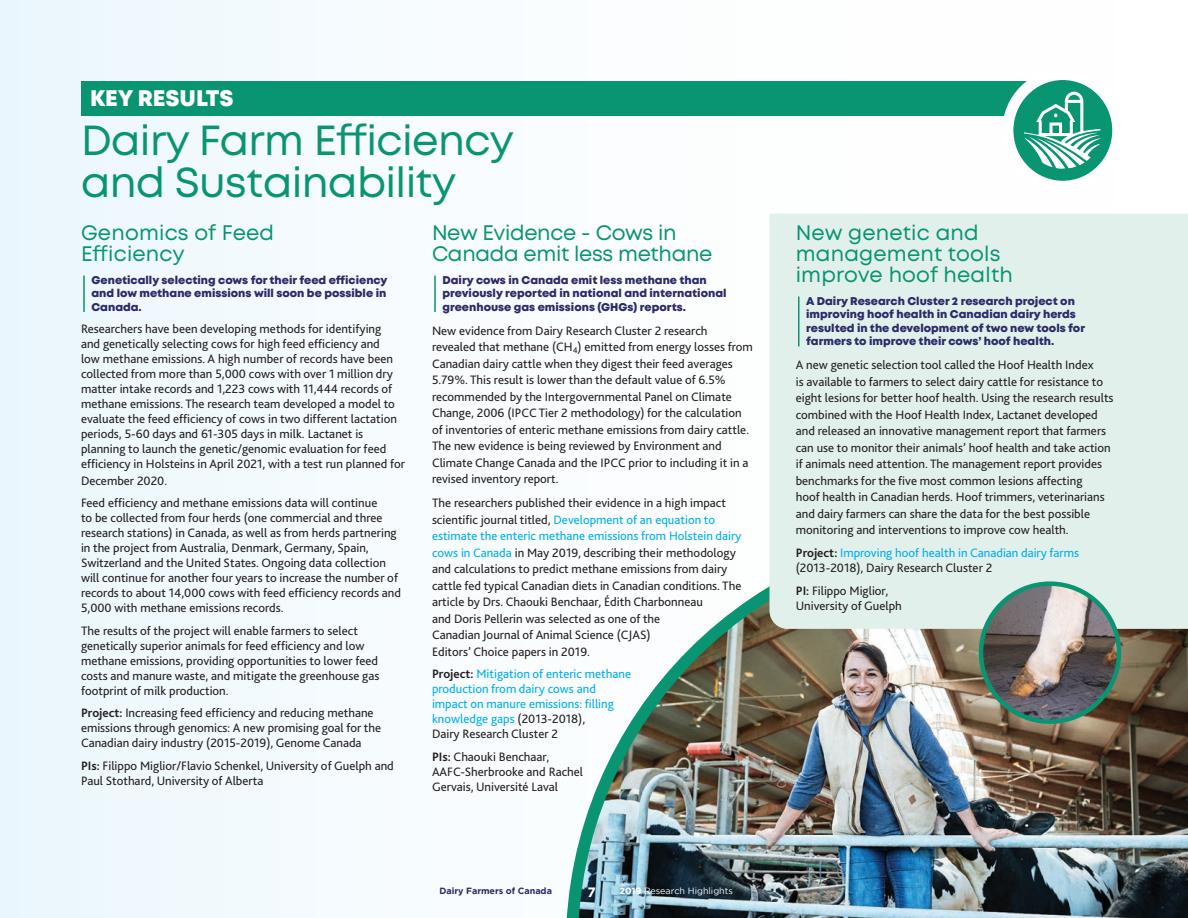
<style>
.page{position:relative;width:1188px;height:918px;background:#f6fbfe}
.page>*{position:absolute;margin:0;border:0;box-sizing:border-box;transform-origin:0 0}
.Titre_recherche{font:42px/42px "Mont";letter-spacing:-.015em;color:#099472}
.Titre_2_texte{font:800 22.5px "Mont";letter-spacing:-.005em;color:#fff}
.Titre_4_texte{font:21px/21px "Mont";letter-spacing:.005em;color:#099472}
.Titre_4_texte-2{font:21px/21px "Mont";letter-spacing:-.015em;color:#099472}
.t1{font:700 13.5px "Gotham";color:#fff}
.texte{font:12.75px/16.5px "Bliss 2";color:#231f20}
.texte-2{font:12.75px/15px "Bliss 2";color:#00aeef}
.pres_ket_result{font:800 11.25px/13.5px "Mont";color:#2d2b6a}
.t2{font:9px "Gotham";color:#fff}
.t3{font:700 9px "Gotham";letter-spacing:-.005em;color:#2d2b6a}
.s1{font-weight:700}
.s2{color:#00aeef}
.s3{font-weight:700;color:#231f20}
.s4{color:#231f20}
</style>
<div class="page">
<div style="left:81px;top:81px;width:984px;height:34px;background:#099472"></div>
<img style="left:566px;top:586px;width:622px;height:332px">
<hr style="left:83px;top:276px;width:2px;height:36px;background:#099472">
<hr style="left:434px;top:276px;width:2px;height:36px;background:#099472">
<div style="left:770px;top:214px;width:418px;height:415px;background:#e2f0eb"></div>
<hr style="left:798px;top:297px;width:2px;height:49px;background:#099472">
<img style="left:981px;top:584px;width:138px;height:138px;border-radius:69px">
<div style="left:979px;top:581px;width:142px;height:143px;border:4px solid #099472;border-radius:50%"></div>
<svg style="left:1002px;top:69px;width:121px;height:123px;fill:#fff"></svg>
<svg style="left:1024px;top:90px;width:79px;height:79px"></svg>
<p class="Titre_2_texte" style="left:90px;top:84px;width:145px">KEY RESULTS</p>
<p class="Titre_recherche" style="left:81px;top:120px;width:435px">Dairy Farm Efficiency and Sustainability</p>
<p class="Titre_4_texte" style="left:81px;top:223px;width:195px">Genomics of Feed<br>Efficiency</p>
<p class="pres_ket_result" style="left:92px;top:273px;width:297px;text-align:justify">Genetically selecting cows for their feed efficiency and low methane emissions will soon be possible in Canada.</p>
<p class="texte" style="left:81px;top:321px;width:326px;line-height:15px">Researchers have been developing methods for identifying<br>and genetically selecting cows for high feed efficiency and<br>low methane emissions. A high number of records have been collected from more than 5,000 cows with over 1 million dry matter intake records and 1,223 cows with 11,444 records of methane emissions. The research team developed a model to evaluate the feed efficiency of cows in two different lactation periods, 5-60 days and 61-305 days in milk. Lactanet is planning to launch the genetic/genomic evaluation for feed efficiency in Holsteins in April 2021, with a test run planned for</p>
<p class="texte" style="left:81px;top:472px;width:88px">December 2020.</p>
<p class="texte" style="left:81px;top:495px;width:322px;line-height:15px">Feed efficiency and methane emissions data will continue<br>to be collected from four herds (one commercial and three research stations) in Canada, as well as from herds partnering in the project from Australia, Denmark, Germany, Spain, Switzerland and the United States. Ongoing data collection will continue for another four years to increase the number of records to about 14,000 cows with feed efficiency records and 5,000 with methane emissions records.</p>
<p class="texte" style="left:81px;top:623px;width:300px;line-height:15px">The results of the project will enable farmers to select genetically superior animals for feed efficiency and low methane emissions, providing opportunities to lower feed costs and manure waste, and mitigate the greenhouse gas footprint of milk production.</p>
<p class="texte" style="left:81px;top:705px;width:302px;line-height:15px"><span class="s1">Project:</span> Increasing feed efficiency and reducing methane emissions through genomics: A new promising goal for the<br>Canadian dairy industry (2015-2019), Genome Canada</p>
<p class="texte" style="left:81px;top:758px;width:314px;line-height:15px"><span class="s1">PIs:</span> Filippo Miglior/Flavio Schenkel, University of Guelph and<br>Paul Stothard, University of Alberta</p>
<p class="Titre_4_texte-2" style="left:432px;top:223px;width:282px">New Evidence - Cows in<br>Canada emit less methane</p>
<p class="pres_ket_result" style="left:442px;top:273px;width:286px">Dairy cows in Canada emit less methane than previously reported in national and international greenhouse gas emissions (GHGs) reports.</p>
<p class="texte" style="left:432px;top:322px;width:322px">New evidence from Dairy Research Cluster 2 research revealed that methane (CH<sub>4</sub>) emitted from energy losses from Canadian dairy cattle when they digest their feed averages 5.79%. This result is lower than the default value of 6.5% recommended by the Intergovernmental Panel on Climate Change, 2006 (IPCC Tier 2 methodology) for the calculation of inventories of enteric methane emissions from dairy cattle.<br>The new evidence is being reviewed by Environment and Climate Change Canada and the IPCC prior to including it in a revised inventory report.</p>
<p class="texte" style="left:432px;top:494px;width:311px">The researchers published their evidence in a high impact scientific journal titled, <span class="s2">Development of an equation to estimate the enteric methane emissions from Holstein dairy cows in Canada</span> in May 2019, describing their methodology and calculations to predict methane emissions from dairy cattle fed typical Canadian diets in Canadian conditions. The article by Drs. Chaouki Benchaar, Édith Charbonneau<br>and Doris Pellerin was selected as one of the<br>Canadian Journal of Animal Science (CJAS)<br>Editors’ Choice papers in 2019.</p>
<p class="texte-2" style="left:432px;top:666px;width:201px"><span class="s3">Project:</span> Mitigation of enteric methane production from dairy cows and impact on manure emissions: filling knowledge gaps <span class="s4">(2013-2018),<br>Dairy Research Cluster 2</span></p>
<p class="texte" style="left:432px;top:749px;width:153px;line-height:15px"><span class="s1">PIs:</span> Chaouki Benchaar,<br>AAFC-Sherbrooke and Rachel<br>Gervais, Université Laval</p>
<p class="t3" style="left:440px;top:886px;width:114px">Dairy Farmers of Canada</p>
<p class="t1" style="left:587px;top:884px;width:10px">7</p>
<p class="t2" style="left:620px;top:886px;width:115px"><span class="s1">2019</span> Research Highlights</p>
<p class="Titre_4_texte" style="left:796px;top:223px;width:219px">New genetic and management tools improve hoof health</p>
<p class="pres_ket_result" style="left:806px;top:294px;width:280px">A Dairy Research Cluster 2 research project on improving hoof health in Canadian dairy herds resulted in the development of two new tools for farmers to improve their cows’ hoof health.</p>
<p class="texte" style="left:796px;top:356px;width:319px">A new genetic selection tool called the Hoof Health Index<br>is available to farmers to select dairy cattle for resistance to eight lesions for better hoof health. Using the research results combined with the Hoof Health Index, Lactanet developed and released an innovative management report that farmers can use to monitor their animals’ hoof health and take action if animals need attention. The management report provides benchmarks for the five most common lesions affecting<br>hoof health in Canadian herds. Hoof trimmers, veterinarians and dairy farmers can share the data for the best possible monitoring and interventions to improve cow health.</p>
<p class="texte-2" style="left:796px;top:545px;width:285px"><span class="s3">Project:</span> Improving hoof health in Canadian dairy farms <span class="s4">(2013-2018), Dairy Research Cluster 2</span></p>
<p class="texte" style="left:796px;top:583px;width:108px;line-height:15.3px"><span class="s1">PI:</span> Filippo Miglior,<br>University of Guelph</p>
</div>
